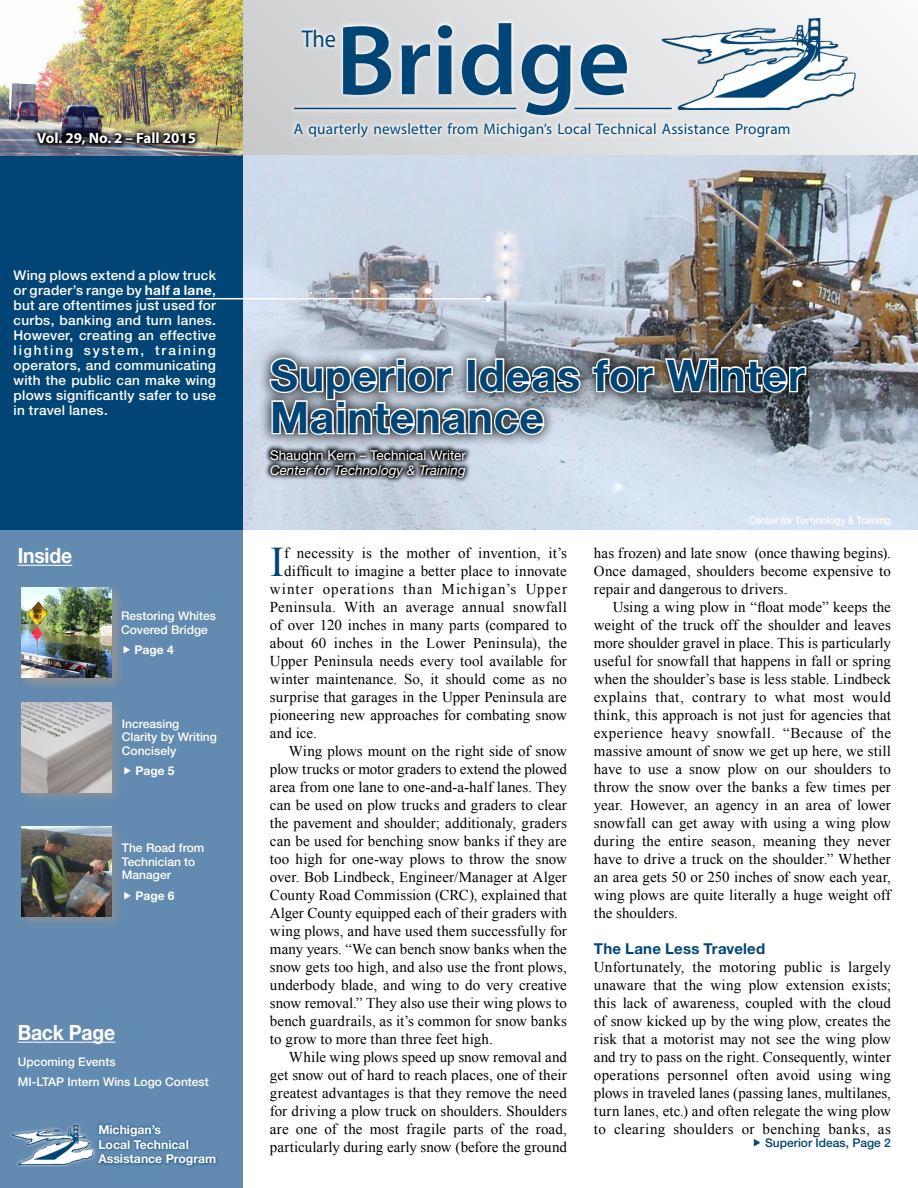
<style>
.page{position:relative;width:918px;height:1188px;background:#fff}
.page>*{position:absolute;margin:0;border:0;box-sizing:border-box;transform-origin:0 0}
.t1{font:600 100.05px "Myriad Pro";color:#004575}
.t2{font:700 43.5px/42px "Helvetica Neue LT Std";letter-spacing:.02em;color:#004575}
.t3{font:42.15px "Times New Roman";color:#004575}
.t4{font:24.3px "Myriad Pro";color:#004575;scale:.92 1}
.t5{font:700 21px "Helvetica Neue LT Std";letter-spacing:-.01em;color:#fff;scale:.92 1}
.t6{font:15.3px "Myriad Pro";letter-spacing:.015em;color:#004575}
.t7{font:15px/18px "Times New Roman";letter-spacing:.005em;color:#000;text-align:justify}
.t8{font:15px "Times New Roman";letter-spacing:.025em;color:#000}
.t9{font:15px "Times New Roman";letter-spacing:.07em;color:#000}
.t10{font:700 15px "Myriad Pro";color:#fff}
.t11{font:700 15px "Helvetica Neue LT Std";letter-spacing:.015em;color:#004575}
.t12{font:500 13.5px/15px "Helvetica Neue LT Std";letter-spacing:.02em;color:#fff;text-align:justify}
.t13{font:italic 13.5px "Helvetica Neue LT Std";color:#fff}
.t14{font:13.5px "Helvetica Neue LT Std";color:#fff}
.t15{font:700 12.3px/14.7px "Helvetica Neue LT Std";color:#fff}
.t16{font:500 12px/13.5px "Helvetica Neue LT Std";color:#fff}
.t17{font:500 12px "Helvetica Neue LT Std";color:#004575}
.t18{font:700 12px "Helvetica Neue LT Std";color:#fff}
.t19{font:500 10.5px "Helvetica Neue LT Std";letter-spacing:-.01em;color:#fff;scale:.92 1}
.s1{font-weight:700}
</style>
<div class="page">
<div style="left:243px;top:0;width:675px;height:155px;background:linear-gradient(to right,#cbcdcf,#f5f5f6)"></div>
<div style="left:0;top:530px;width:243px;height:658px;background:#638ab0"></div>
<div style="left:0;top:155px;width:243px;height:375px;background:#004575"></div>
<hr style="left:18px;top:565px;width:54px;height:1px;background:#fff">
<hr style="left:18px;top:1042px;width:97px;height:1px;background:#fff">
<div style="left:8px;top:1123px;width:88px;height:44px;background:#fff;opacity:.8"></div>
<img style="left:11px;top:1126px;width:83px;height:38px">
<div style="left:96px;top:1121px;width:123px;height:47px;background:#004575;opacity:.8"></div>
<svg style="left:289px;top:119px;width:506px;height:23px;fill:#e4e5e6"></svg>
<svg style="left:297px;top:24px;width:41px;height:28px"></svg>
<svg style="left:338px;top:18px;width:294px;height:102px"></svg>
<img style="left:662px;top:18px;width:195px;height:92px">
<svg style="left:570px;top:102px;width:107px;height:12px"></svg>
<hr style="left:575px;top:108px;width:96px;height:1px;background:#004575">
<svg style="left:289px;top:102px;width:232px;height:12px;fill:#d7d8d9"></svg>
<hr style="left:295px;top:108px;width:221px;height:1px;background:#004575">
<div style="left:18px;top:698px;width:106px;height:107px;background:#919396;opacity:.75"></div>
<img style="left:22px;top:702px;width:90px;height:90px">
<div style="left:18px;top:823px;width:106px;height:107px;background:#919396;opacity:.75"></div>
<img style="left:22px;top:827px;width:90px;height:90px">
<img style="left:243px;top:155px;width:675px;height:374px">
<img style="left:0;top:0;width:243px;height:155px">
<div style="left:18px;top:584px;width:106px;height:107px;background:#919396;opacity:.75"></div>
<img style="left:22px;top:588px;width:90px;height:90px">
<div style="left:257px;top:345px;width:561px;height:102px;background:#000;opacity:.8"></div>
<svg style="left:591px;top:357px;width:65px;height:37px"></svg>
<svg style="left:663px;top:356px;width:145px;height:38px"></svg>
<svg style="left:268px;top:356px;width:314px;height:80px"></svg>
<svg style="left:265px;top:444px;width:207px;height:39px"></svg>
<img style="left:31px;top:127px;width:170px;height:24px">
<hr style="left:146px;top:298px;width:342px;height:1px;background:#fff">
<svg style="left:485px;top:296px;width:6px;height:6px"></svg>
<p class="t10" style="left:37px;top:129px;width:161px">Vol. 29, No. 2 – Fall 2015</p>
<p class="t12" style="left:14px;top:267px;width:204px">Wing plows extend a plow truck or grader’s range by <span class="s1">half a lane</span>, but are oftentimes just used for curbs, banking and turn lanes.<br>However, creating an effective lighting system, training operators, and communicating with the public can make wing plows significantly safer to use in travel lanes.</p>
<h3 class="t5" style="left:18px;top:543px;width:61px">Inside</h3>
<p class="t16" style="left:121px;top:609px;width:96px">Restoring Whites<br>Covered Bridge</p>
<p class="t18" style="left:135px;top:642px;width:41px">Page 4</p>
<p class="t16" style="left:122px;top:717px;width:96px">Increasing<br>Clarity by Writing<br>Concisely</p>
<p class="t18" style="left:135px;top:763px;width:41px">Page 5</p>
<p class="t16" style="left:122px;top:841px;width:84px">The Road from<br>Technician to<br>Manager</p>
<p class="t18" style="left:135px;top:888px;width:41px">Page 6</p>
<h3 class="t5" style="left:18px;top:1020px;width:108px">Back Page</h3>
<p class="t16" style="left:18px;top:1051px;width:193px;line-height:20.2px">Upcoming Events<br>MI-LTAP Intern Wins Logo Contest</p>
<p class="t15" style="left:98px;top:1122px;width:119px">Michigan’s<br>Local Technical<br>Assistance Program</p>
<h3 class="t4" style="left:302px;top:24px;width:39px">The</h3>
<h1 class="t1" style="left:336px;top:-3px;width:296px">Bridge</h1>
<p class="t6" style="left:294px;top:120px;width:498px">A quarterly newsletter from Michigan’s Local Technical Assistance Program</p>
<h2 class="t2" style="left:270px;top:353px;width:536px">Superior Ideas for Winter<br>Maintenance</h2>
<p class="t14" style="left:270px;top:447px;width:198px">Shaughn Kern – Technical Writer</p>
<p class="t13" style="left:270px;top:462px;width:197px">Center for Technology &amp; Training</p>
<h3 class="t3" style="left:270px;top:534px;width:16px">I</h3>
<p class="t7" style="left:284px;top:544px;width:284px">f necessity is the mother of invention, it’s</p>
<p class="t7" style="left:284px;top:562px;width:284px">difficult to imagine a better place to innovate</p>
<p class="t9" style="left:270px;top:579px;width:299px">winter operations than Michigan’s Upper</p>
<p class="t8" style="left:270px;top:597px;width:298px">Peninsula. With an average annual snowfall</p>
<p class="t7" style="left:270px;top:616px;width:299px">of over 120 inches in many parts (compared to</p>
<p class="t7" style="left:270px;top:634px;width:299px">about 60 inches in the Lower Peninsula), the</p>
<p class="t7" style="left:270px;top:652px;width:298px">Upper Peninsula needs every tool available for</p>
<p class="t7" style="left:270px;top:670px;width:299px">winter maintenance. So, it should come as no</p>
<p class="t7" style="left:270px;top:688px;width:298px">surprise that garages in the Upper Peninsula are</p>
<p class="t7" style="left:270px;top:706px;width:298px">pioneering new approaches for combating snow</p>
<p class="t7" style="left:270px;top:724px;width:48px">and ice.</p>
<p class="t7" style="left:289px;top:742px;width:280px">Wing plows mount on the right side of snow</p>
<p class="t7" style="left:270px;top:760px;width:299px">plow trucks or motor graders to extend the plowed</p>
<p class="t7" style="left:270px;top:778px;width:299px">area from one lane to one-and-a-half lanes. They</p>
<p class="t7" style="left:270px;top:796px;width:298px">can be used on plow trucks and graders to clear</p>
<p class="t7" style="left:270px;top:814px;width:298px">the pavement and shoulder; additionaly, graders</p>
<p class="t7" style="left:270px;top:832px;width:298px">can be used for benching snow banks if they are</p>
<p class="t7" style="left:270px;top:850px;width:298px">too high for one-way plows to throw the snow</p>
<p class="t7" style="left:270px;top:868px;width:298px">over. Bob Lindbeck, Engineer/Manager at Alger</p>
<p class="t7" style="left:270px;top:886px;width:299px">County Road Commission (CRC), explained that</p>
<p class="t7" style="left:270px;top:904px;width:299px">Alger County equipped each of their graders with</p>
<p class="t7" style="left:270px;top:922px;width:298px">wing plows, and have used them successfully for</p>
<p class="t7" style="left:270px;top:940px;width:298px">many years. “We can bench snow banks when the</p>
<p class="t7" style="left:270px;top:958px;width:299px">snow gets too high, and also use the front plows,</p>
<p class="t7" style="left:270px;top:976px;width:298px">underbody blade, and wing to do very creative</p>
<p class="t7" style="left:270px;top:994px;width:298px">snow removal.” They also use their wing plows to</p>
<p class="t7" style="left:270px;top:1012px;width:299px">bench guardrails, as it’s common for snow banks</p>
<p class="t7" style="left:270px;top:1030px;width:224px">to grow to more than three feet high.</p>
<p class="t7" style="left:289px;top:1048px;width:280px">While wing plows speed up snow removal and</p>
<p class="t7" style="left:270px;top:1066px;width:298px">get snow out of hard to reach places, one of their</p>
<p class="t7" style="left:270px;top:1084px;width:298px">greatest advantages is that they remove the need</p>
<p class="t7" style="left:270px;top:1102px;width:298px">for driving a plow truck on shoulders. Shoulders</p>
<p class="t7" style="left:270px;top:1120px;width:298px">are one of the most fragile parts of the road,</p>
<p class="t7" style="left:270px;top:1138px;width:299px">particularly during early snow (before the ground</p>
<p class="t19" style="left:749px;top:514px;width:156px">Center for Technology &amp; Training</p>
<p class="t7" style="left:594px;top:544px;width:298px">has frozen) and late snow (once thawing begins).<br>Once damaged, shoulders become expensive to repair and dangerous to drivers.</p>
<p class="t7" style="left:594px;top:598px;width:299px;text-indent:19px">Using a wing plow in “float mode” keeps the weight of the truck off the shoulder and leaves more shoulder gravel in place. This is particularly useful for snowfall that happens in fall or spring when the shoulder’s base is less stable. Lindbeck explains that, contrary to what most would think, this approach is not just for agencies that experience heavy snowfall. “Because of the massive amount of snow we get up here, we still have to use a snow plow on our shoulders to throw the snow over the banks a few times per year. However, an agency in an area of lower snowfall can get away with using a wing plow during the entire season, meaning they never have to drive a truck on the shoulder.” Whether an area gets 50 or 250 inches of snow each year, wing plows are quite literally a huge weight off the shoulders.</p>
<p class="t11" style="left:594px;top:939px;width:173px">The Lane Less Traveled</p>
<p class="t7" style="left:594px;top:958px;width:299px">Unfortunately, the motoring public is largely unaware that the wing plow extension exists; this lack of awareness, coupled with the cloud of snow kicked up by the wing plow, creates the risk that a motorist may not see the wing plow and try to pass on the right. Consequently, winter operations personnel often avoid using wing plows in traveled lanes (passing lanes, multilanes, turn lanes, etc.) and often relegate the wing plow to clearing shoulders or benching banks, as</p>
<p class="t17" style="left:765px;top:1136px;width:127px">Superior Ideas, Page 2</p>
</div>
